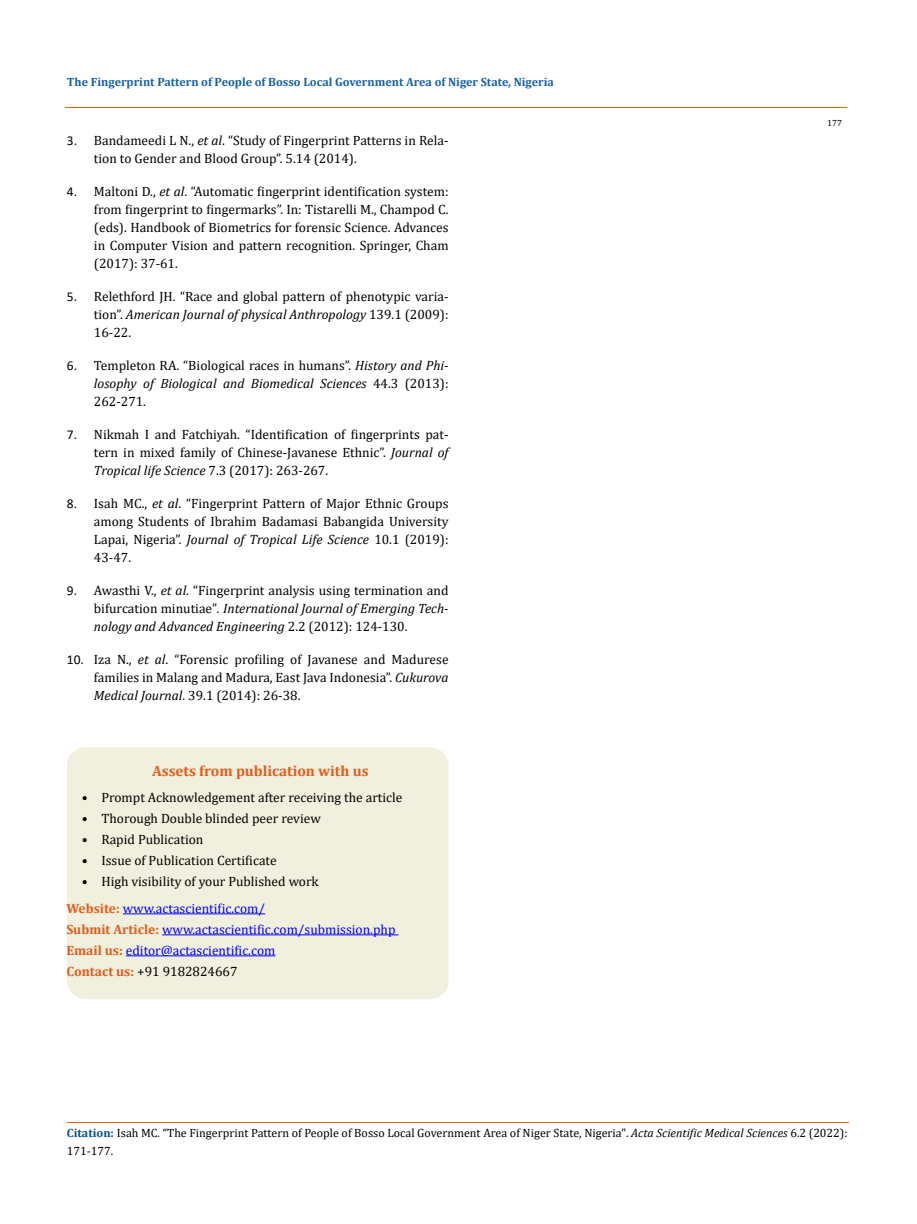
<style>
.page{position:relative;width:917px;height:1224px;background:#fff}
.page>*{position:absolute;margin:0;border:0;box-sizing:border-box;transform-origin:0 0}
.t1{font:700 15px "Cambria";color:#e05d1a}
.t2{font:13.5px/18px "Cambria";color:#000;text-align:justify}
.t3{font:13.5px/21px "Cambria";color:#00f}
.t4{font:12px/18px "Cambria";color:#000}
.t5{font:700 12px "Cambria";color:#1560a6}
.t6{font:9px "Cambria";color:#000}
.s1{font-family:"Calibri"}
.s2{font-style:italic}
.s3{font-weight:700;color:#e05d1a}
.s4{color:#000}
.s5{font-weight:700;color:#035089}
</style>
<div class="page">
<div style="left:68px;top:748px;width:380px;height:250px;background:#f1f0de;border-radius:18px"></div>
<div style="left:67px;top:747px;width:381px;height:252px;border:2px solid #f1f0de;border-radius:18px"></div>
<hr style="left:123px;top:913px;width:142px;height:1px;background:#00f">
<hr style="left:162px;top:934px;width:236px;height:1px;background:#00f">
<hr style="left:126px;top:955px;width:149px;height:1px;background:#00f">
<hr style="left:65px;top:108px;width:782px;height:1px;background:#e05d1a">
<hr style="left:67px;top:1122px;width:781px;height:1px;background:#e05d1a">
<p class="t5" style="left:67px;top:73px;width:488px">The Fingerprint Pattern of People of Bosso Local Government Area of Niger State, Nigeria</p>
<p class="t2" style="left:94px;top:132px;width:356px;text-indent:-27px"><span class="s1">3.</span> Bandameedi L N., <span class="s2">et al</span>. “Study of Fingerprint Patterns in Rela&shy;tion to Gender and Blood Group”. 5.14 (2014).</p>
<p class="t2" style="left:94px;top:183px;width:356px;text-indent:-27px"><span class="s1">4.</span> Maltoni D., <span class="s2">et al</span>. “Automatic fingerprint identification system: from fingerprint to fingermarks”. In: Tistarelli M., Champod C. (eds). Handbook of Biometrics for forensic Science. Advances in Computer Vision and pattern recognition. Springer, Cham (2017): 37-61.</p>
<p class="t2" style="left:94px;top:288px;width:356px;text-indent:-27px"><span class="s1">5.</span> Relethford JH. “Race and global pattern of phenotypic varia&shy;tion”. <span class="s2">American Journal of physical Anthropology</span> 139.1 (2009):<br>16-22.</p>
<p class="t2" style="left:94px;top:357px;width:356px;text-indent:-27px"><span class="s1">6.</span> Templeton RA. “Biological races in humans”. <span class="s2">History and Phi&shy;losophy of Biological and Biomedical Sciences</span> 44.3 (2013):<br>262-271.</p>
<p class="t2" style="left:94px;top:426px;width:356px;text-indent:-27px"><span class="s1">7.</span> Nikmah I and Fatchiyah. “Identification of fingerprints pat&shy;tern in mixed family of Chinese-Javanese Ethnic”. <span class="s2">Journal of Tropical life Science</span> 7.3 (2017): 263-267.</p>
<p class="t2" style="left:94px;top:495px;width:356px;text-indent:-27px"><span class="s1">8.</span> Isah MC., <span class="s2">et al</span>. “Fingerprint Pattern of Major Ethnic Groups among Students of Ibrahim Badamasi Babangida University Lapai, Nigeria”. <span class="s2">Journal of Tropical Life Science</span> 10.1 (2019):<br>43-47.</p>
<p class="t2" style="left:94px;top:582px;width:356px;text-indent:-27px"><span class="s1">9.</span> Awasthi V., <span class="s2">et al</span>. “Fingerprint analysis using termination and bifurcation minutiae”<span class="s2">. International Journal of Emerging Tech&shy;nology and Advanced Engineering</span> 2.2 (2012): 124-130.</p>
<p class="t2" style="left:94px;top:651px;width:356px;text-indent:-27px"><span class="s1">10.</span> Iza N., <span class="s2">et al</span>. “Forensic profiling of Javanese and Madurese families in Malang and Madura, East Java Indonesia”. <span class="s2">Cukurova Medical Journal</span>. 39.1 (2014): 26-38.</p>
<p class="t1" style="left:152px;top:761px;width:218px">Assets from publication with us</p>
<p class="t2" style="left:82px;top:788px;width:322px">• Prompt Acknowledgement after receiving the article</p>
<p class="t2" style="left:82px;top:809px;width:240px">• Thorough Double blinded peer review</p>
<p class="t2" style="left:82px;top:830px;width:123px">• Rapid Publication</p>
<p class="t2" style="left:82px;top:851px;width:196px">• Issue of Publication Certificate</p>
<p class="t2" style="left:82px;top:872px;width:238px">• High visibility of your Published work</p>
<p class="t3" style="left:66px;top:898px;width:330px"><span class="s3">Website:</span> www.actascientific.com/<br><span class="s3">Submit Article:</span> www.actascientific.com/submission.php <span class="s3">Email us:</span> editor@actascientific.com<br><span class="s3">Contact us:</span> <span class="s4">+91 9182824667</span></p>
<p class="t6" style="left:827px;top:118px;width:16px">177</p>
<p class="t4" style="left:67px;top:1124px;width:782px"><span class="s5">Citation:</span> Isah MC<span class="s2">.</span> “The Fingerprint Pattern of People of Bosso Local Government Area of Niger State, Nigeria". <span class="s2">Acta Scientific Medical Sciences</span> 6.2 (2022):<br>171-177.</p>
</div>
